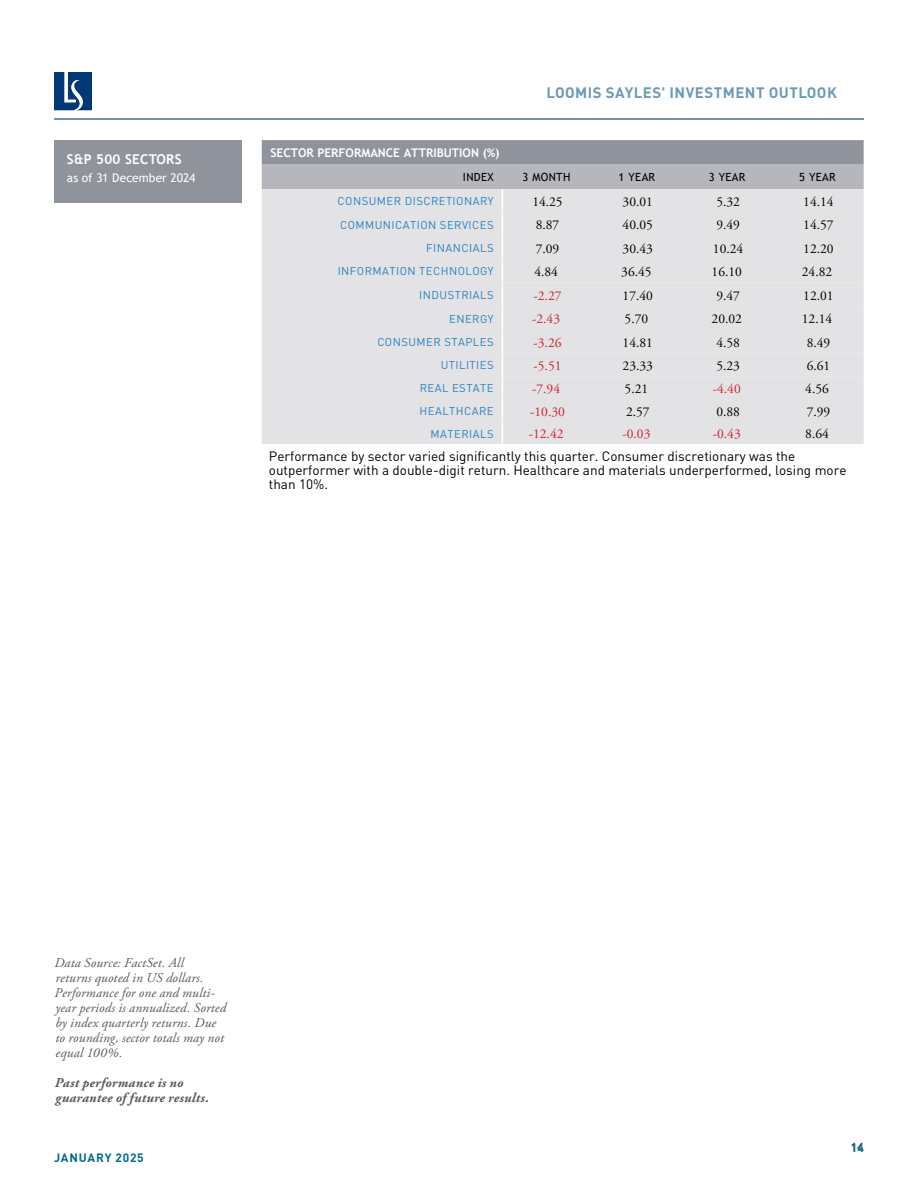
<style>
.page{position:relative;width:918px;height:1188px;background:#fff}
.page>*{position:absolute;margin:0;border:0;box-sizing:border-box;transform-origin:0 0}
.t1{font:700 15px "DINOT";letter-spacing:.03em;color:#6a9bb6}
.t2{font:italic 13.5px/15px "Adobe Garamond Pro";letter-spacing:.015em;color:#58595b}
.t3{font:13.5px/14.2px "DINOT";color:#000}
.t4{font:13.5px "Adobe Garamond Pro";color:#000}
.t5{font:13.5px "Adobe Garamond Pro";color:#cd2031}
.t6{font:italic 700 13.5px/15px "Adobe Garamond Pro";letter-spacing:.02em;color:#58595b}
.t7{font:700 13.5px "Trebuchet MS";letter-spacing:.02em;color:#fff}
.t8{font:700 12px "Trebuchet MS";color:#fff}
.t9{font:12px "Trebuchet MS";letter-spacing:.005em;color:#fff}
.t10{font:700 12px "DINOT";letter-spacing:.06em;color:#006a8e}
.t11{font:11.25px "DINOT";letter-spacing:.04em;color:#2883c2}
.t12{font:11.25px "Trebuchet MS";letter-spacing:.03em;color:#000}
</style>
<div class="page">
<div style="left:54px;top:140px;width:187px;height:63px;background:#8f939b"></div>
<svg style="left:262px;top:140px;width:602px;height:304px;background:#d8d8db"></svg>
<hr style="left:54px;top:118px;width:810px;height:2px;background:#6a9bb6">
<svg style="left:54px;top:72px;width:38px;height:38px"></svg>
<p class="t7" style="left:67px;top:151px;width:116px">S&amp;P 500 SECTORS</p>
<p class="t9" style="left:67px;top:170px;width:130px">as of 31 December 2024</p>
<p class="t1" style="left:547px;top:82px;width:292px">LOOMIS SAYLES' INVESTMENT OUTLOOK</p>
<p class="t8" style="left:270px;top:145px;width:231px">SECTOR PERFORMANCE ATTRIBUTION (%)</p>
<p class="t12" style="left:463px;top:170px;width:32px">INDEX</p>
<p class="t12" style="left:523px;top:170px;width:49px">3 MONTH</p>
<p class="t12" style="left:619px;top:170px;width:38px">1 YEAR</p>
<p class="t12" style="left:709px;top:170px;width:38px">3 YEAR</p>
<p class="t12" style="left:799px;top:170px;width:38px">5 YEAR</p>
<p class="t11" style="left:338px;top:194px;width:158px">CONSUMER DISCRETIONARY</p>
<p class="t4" style="left:532px;top:193px;width:32px">14.25</p>
<p class="t4" style="left:623px;top:193px;width:32px">30.01</p>
<p class="t4" style="left:716px;top:193px;width:25px">5.32</p>
<p class="t4" style="left:803px;top:193px;width:32px">14.14</p>
<p class="t11" style="left:340px;top:218px;width:155px">COMMUNICATION SERVICES</p>
<p class="t4" style="left:536px;top:217px;width:25px">8.87</p>
<p class="t4" style="left:623px;top:217px;width:32px">40.05</p>
<p class="t4" style="left:716px;top:217px;width:25px">9.49</p>
<p class="t4" style="left:803px;top:217px;width:32px">14.57</p>
<p class="t11" style="left:426px;top:241px;width:69px">FINANCIALS</p>
<p class="t4" style="left:536px;top:240px;width:25px">7.09</p>
<p class="t4" style="left:623px;top:240px;width:32px">30.43</p>
<p class="t4" style="left:713px;top:240px;width:32px">10.24</p>
<p class="t4" style="left:803px;top:240px;width:32px">12.20</p>
<p class="t11" style="left:338px;top:264px;width:158px">INFORMATION TECHNOLOGY</p>
<p class="t4" style="left:534px;top:264px;width:25px">4.84</p>
<p class="t4" style="left:621px;top:264px;width:32px">36.45</p>
<p class="t4" style="left:712px;top:264px;width:32px">16.10</p>
<p class="t4" style="left:802px;top:264px;width:32px">24.82</p>
<p class="t11" style="left:419px;top:288px;width:76px">INDUSTRIALS</p>
<p class="t5" style="left:534px;top:287px;width:29px">-2.27</p>
<p class="t4" style="left:623px;top:287px;width:32px">17.40</p>
<p class="t4" style="left:716px;top:287px;width:25px">9.47</p>
<p class="t4" style="left:803px;top:287px;width:32px">12.01</p>
<p class="t11" style="left:449px;top:312px;width:46px">ENERGY</p>
<p class="t5" style="left:532px;top:311px;width:29px">-2.43</p>
<p class="t4" style="left:625px;top:311px;width:25px">5.70</p>
<p class="t4" style="left:712px;top:311px;width:32px">20.02</p>
<p class="t4" style="left:802px;top:311px;width:32px">12.14</p>
<p class="t11" style="left:377px;top:335px;width:118px">CONSUMER STAPLES</p>
<p class="t5" style="left:534px;top:334px;width:29px">-3.26</p>
<p class="t4" style="left:623px;top:334px;width:32px">14.81</p>
<p class="t4" style="left:716px;top:334px;width:25px">4.58</p>
<p class="t4" style="left:807px;top:334px;width:25px">8.49</p>
<p class="t11" style="left:441px;top:358px;width:54px">UTILITIES</p>
<p class="t5" style="left:534px;top:358px;width:29px">-5.51</p>
<p class="t4" style="left:623px;top:358px;width:32px">23.33</p>
<p class="t4" style="left:716px;top:358px;width:25px">5.23</p>
<p class="t4" style="left:807px;top:358px;width:25px">6.61</p>
<p class="t11" style="left:420px;top:381px;width:75px">REAL ESTATE</p>
<p class="t5" style="left:532px;top:380px;width:29px">-7.94</p>
<p class="t4" style="left:625px;top:380px;width:25px">5.21</p>
<p class="t5" style="left:713px;top:380px;width:29px">-4.40</p>
<p class="t4" style="left:805px;top:380px;width:25px">4.56</p>
<p class="t11" style="left:420px;top:404px;width:76px">HEALTHCARE</p>
<p class="t5" style="left:530px;top:403px;width:36px">-10.30</p>
<p class="t4" style="left:626px;top:403px;width:25px">2.57</p>
<p class="t4" style="left:716px;top:403px;width:25px">0.88</p>
<p class="t4" style="left:807px;top:403px;width:25px">7.99</p>
<p class="t11" style="left:431px;top:427px;width:65px">MATERIALS</p>
<p class="t5" style="left:529px;top:426px;width:36px">-12.42</p>
<p class="t5" style="left:622px;top:426px;width:29px">-0.03</p>
<p class="t5" style="left:713px;top:426px;width:29px">-0.43</p>
<p class="t4" style="left:805px;top:426px;width:25px">8.64</p>
<p class="t3" style="left:269px;top:448px;width:579px">Performance by sector varied significantly this quarter. Consumer discretionary was the outperformer with a double-digit return. Healthcare and materials underperformed, losing more than 10%.</p>
<p class="t2" style="left:54px;top:955px;width:173px">Data Source: FactSet. All<br>returns quoted in US dollars.<br>Performance for one and multi&shy;year periods is annualized. Sorted by index quarterly returns. Due to rounding, sector totals may not equal 100%.</p>
<p class="t6" style="left:55px;top:1075px;width:156px">Past performance is no guarantee of future results.</p>
<p class="t10" style="left:54px;top:1150px;width:91px">JANUARY 2025</p>
<p class="t10" style="left:851px;top:1140px;width:15px">14</p>
</div>
